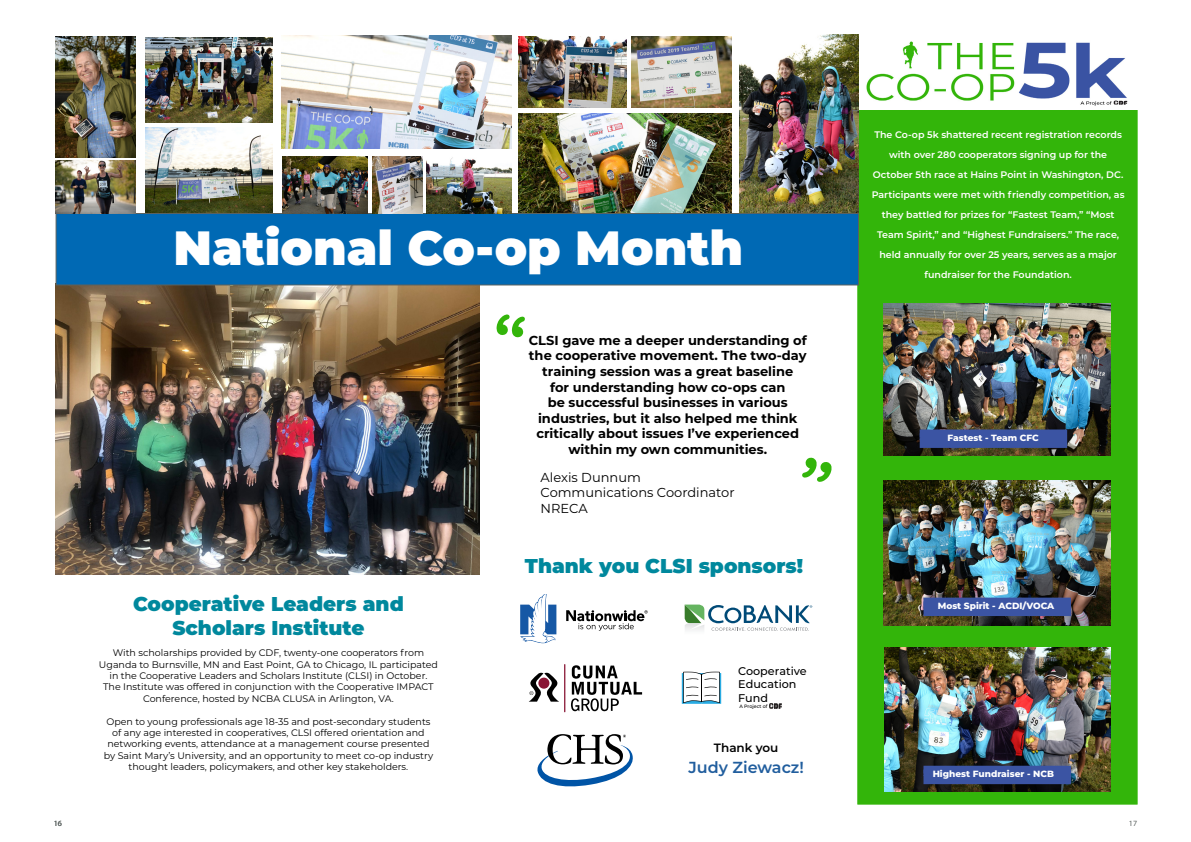
<style>
.page{position:relative;width:1191px;height:842px;background:#fff}
.page>*{position:absolute;margin:0;border:0;box-sizing:border-box;transform-origin:0 0}
.t1{font:900 48px "Montserrat";color:#fff}
.t2{font:900 20px/24px "Montserrat";color:#00889d;text-align:center}
.t3{font:600 16px "Montserrat";color:#215e9e}
.t4{font:700 13px/15.6px "Montserrat";color:#000;text-align:center}
.t5{font:13px/15.6px "Montserrat";color:#000}
.t6{font:600 12px "Montserrat";color:#000}
.t7{font:500 11.2px/13.4px "Montserrat";color:#000}
.t8{font:9.5px/11.4px "Montserrat";color:#000;text-align:center}
.t9{font:600 9.5px/20px "Montserrat";color:#fff;text-align:center}
.t10{font:800 9px "Montserrat";color:#fff}
.t11{font:8px "Myriad Pro";color:#5a615f}
.t12{font:500 4.8px "Montserrat";color:#000}
</style>
<div class="page">
<img style="left:56px;top:285px;width:423px;height:290px">
<div style="left:857px;top:35px;width:280px;height:770px;background:#33b50a;border:1px solid #33b50a"></div>
<img style="left:858px;top:35px;width:279px;height:75px">
<img style="left:883px;top:303px;width:227px;height:152px">
<img style="left:883px;top:480px;width:227px;height:145px">
<img style="left:884px;top:648px;width:226px;height:143px">
<svg style="left:923px;top:598px;width:148px;height:18px"></svg>
<div style="left:923px;top:601px;width:7px;height:7px;background:#3b54a3;border:1px solid #3b54a3"></div>
<div style="left:937px;top:600px;width:119px;height:15px;background:#3b54a3"></div>
<svg style="left:923px;top:766px;width:148px;height:18px"></svg>
<div style="left:923px;top:769px;width:7px;height:7px;background:#3b54a3;border:1px solid #3b54a3"></div>
<div style="left:932px;top:768px;width:129px;height:14px;background:#3b54a3"></div>
<svg style="left:919px;top:429px;width:148px;height:19px;background:#3b539c"></svg>
<div style="left:919px;top:433px;width:7px;height:7px;background:#3b54a3;border:1px solid #3b54a3"></div>
<div style="left:947px;top:432px;width:97px;height:12px;background:#3b54a3"></div>
<div style="left:56px;top:213px;width:803px;height:72px;background:#0069b4;border:1px solid #5a615f"></div>
<svg style="left:682px;top:672px;width:39px;height:32px"></svg>
<svg style="left:769px;top:704px;width:13px;height:4px"></svg>
<hr style="left:564px;top:664px;width:1px;height:48px;background:#891635">
<svg style="left:571px;top:665px;width:71px;height:46px"></svg>
<svg style="left:529px;top:672px;width:30px;height:30px"></svg>
<svg style="left:520px;top:594px;width:36px;height:49px"></svg>
<svg style="left:566px;top:610px;width:82px;height:20px"></svg>
<svg style="left:684px;top:605px;width:128px;height:26px"></svg>
<svg style="left:537px;top:734px;width:96px;height:53px"></svg>
<img style="left:56px;top:36px;width:79px;height:121px">
<img style="left:56px;top:160px;width:80px;height:53px">
<img style="left:145px;top:37px;width:128px;height:85px">
<img style="left:145px;top:128px;width:128px;height:85px">
<img style="left:282px;top:35px;width:229px;height:114px">
<img style="left:739px;top:34px;width:119px;height:178px">
<img style="left:518px;top:113px;width:213px;height:99px">
<img style="left:518px;top:36px;width:108px;height:72px">
<img style="left:632px;top:36px;width:99px;height:72px">
<img style="left:282px;top:156px;width:85px;height:57px">
<img style="left:426px;top:157px;width:85px;height:56px">
<img style="left:372px;top:156px;width:50px;height:57px">
<h1 class="t1" style="left:173px;top:212px;width:571px">National Co-op Month</h1>
<p class="t4" style="left:529px;top:332px;width:279px">CLSI gave me a deeper understanding of the cooperative movement. The two-day training session was a great baseline<br>for understanding how co-ops can<br>be successful businesses in various industries, but it also helped me think critically about issues I’ve experienced within my own communities.</p>
<h3 class="t5" style="left:540px;top:469px;width:195px">Alexis Dunnum<br>Communications Coordinator<br>NRECA</h3>
<h2 class="t2" style="left:133px;top:591px;width:272px">Cooperative Leaders and<br>Scholars Institute</h2>
<p class="t8" style="left:99px;top:647px;width:340px">With scholarships provided by CDF, twenty-one cooperators from Uganda to Burnsville, MN and East Point, GA to Chicago, IL participated in the Cooperative Leaders and Scholars Institute (CLSI) in October.<br>The Institute was offered in conjunction with the Cooperative IMPACT Conference, hosted by NCBA CLUSA in Arlington, VA.</p>
<p class="t8" style="left:104px;top:715px;width:331px">Open to young professionals age 18-35 and post-secondary students of any age interested in cooperatives, CLSI offered orientation and networking events, attendance at a management course presented by Saint Mary’s University, and an opportunity to meet co-op industry thought leaders, policymakers, and other key stakeholders.</p>
<h2 class="t2" style="left:525px;top:552px;width:280px">Thank you CLSI sponsors!</h2>
<p class="t7" style="left:738px;top:664px;width:70px">Cooperative<br>Education<br>Fund</p>
<p class="t12" style="left:739px;top:703px;width:30px">A Project of</p>
<p class="t6" style="left:714px;top:739px;width:66px">Thank you</p>
<h3 class="t3" style="left:688px;top:756px;width:117px">Judy Ziewacz!</h3>
<p class="t9" style="left:871px;top:124px;width:254px">The Co-op 5k shattered recent registration records with over 280 cooperators signing up for the October 5th race at Hains Point in Washington, DC.<br>Participants were met with friendly competition, as they battled for prizes for “Fastest Team,” “Most Team Spirit,” and “Highest Fundraisers.” The race, held annually for over 25 years, serves as a major fundraiser for the Foundation.</p>
<p class="t10" style="left:947px;top:431px;width:93px">Fastest - Team CFC</p>
<p class="t10" style="left:937px;top:599px;width:118px">Most Spirit - ACDI/VOCA</p>
<p class="t10" style="left:932px;top:767px;width:123px">Highest Fundraiser - NCB</p>
<p class="t11" style="left:54px;top:818px;width:10px">16</p>
<p class="t11" style="left:1128px;top:818px;width:10px">17</p>
</div>
